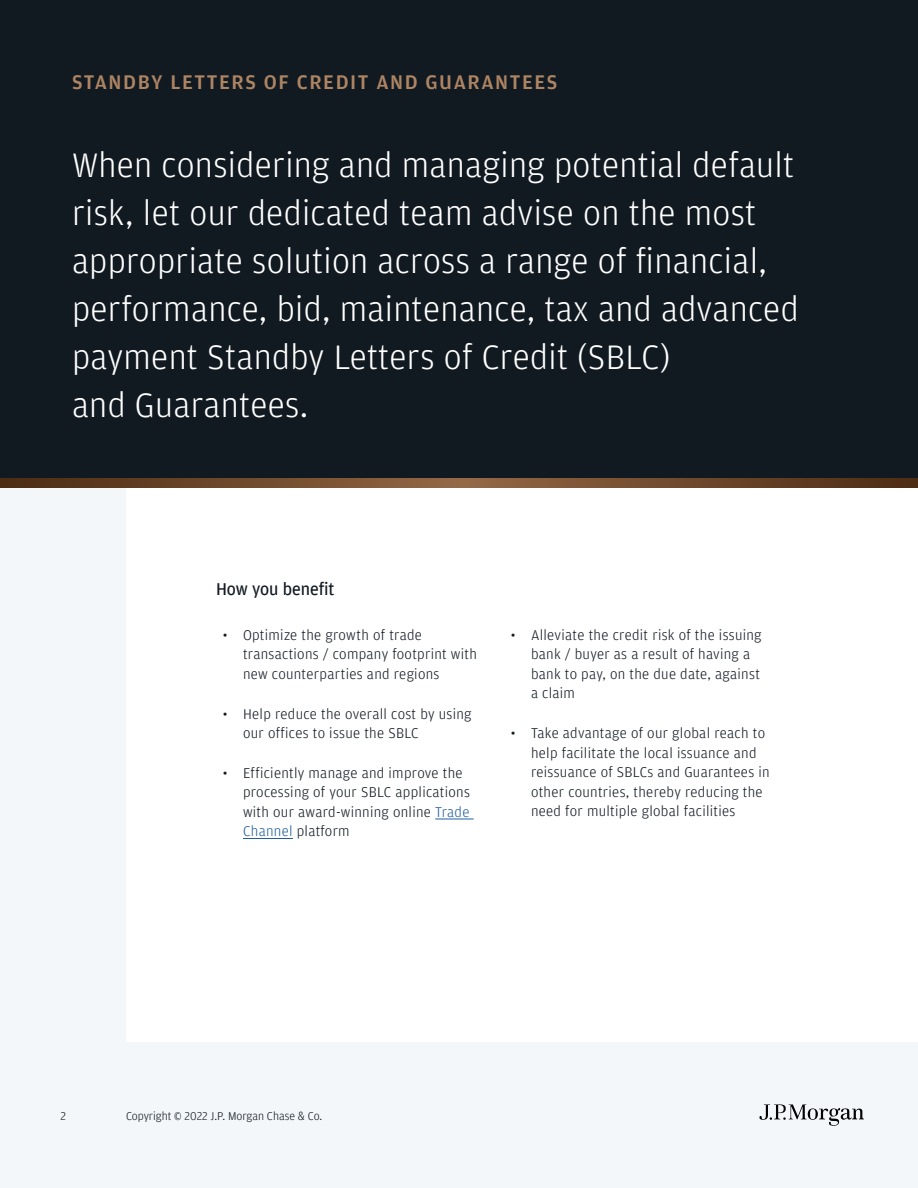
<style>
.page{position:relative;width:918px;height:1188px;background:#fff}
.page>*{position:absolute;margin:0;border:0;box-sizing:border-box;transform-origin:0 0}
.t1{font:300 36px/48px "Amplitude";letter-spacing:.01em;color:#fff}
.t2{font:500 21px "Amplitude";letter-spacing:.075em;color:#ae8563}
.t3{font:18px "Amplitude";color:#111921}
.t4{font:300 15px/19.5px "Amplitude";letter-spacing:.02em;color:#111921}
.t5{font:300 12px "Amplitude";color:#111921}
.s1{color:#215e9e}
</style>
<div class="page">
<div style="left:0;top:0;width:918px;height:488px;background:#111921"></div>
<div style="left:126px;top:1042px;width:792px;height:146px;background:#f4f7f9"></div>
<div style="left:0;top:488px;width:126px;height:700px;background:#f4f7f9"></div>
<hr style="left:435px;top:819px;width:39px;height:1px;background:#215e9e">
<hr style="left:243px;top:838px;width:50px;height:1px;background:#215e9e">
<svg style="left:759px;top:1104px;width:105px;height:22px"></svg>
<svg style="left:0;top:478px;width:918px;height:10px;background:#6e492c"></svg>
<h2 class="t2" style="left:72px;top:69px;width:487px">STANDBY LETTERS OF CREDIT AND GUARANTEES</h2>
<p class="t1" style="left:72px;top:140px;width:728px">When considering and managing potential default risk, let our dedicated team advise on the most appropriate solution across a range of financial, performance, bid, maintenance, tax and advanced payment Standby Letters of Credit (SBLC)<br>and Guarantees.</p>
<p class="t3" style="left:216px;top:579px;width:120px">How you benefit</p>
<p class="t4" style="left:243px;top:625px;width:235px;text-indent:-20px">• Optimize the growth of trade transactions / company footprint with new counterparties and regions</p>
<p class="t4" style="left:243px;top:704px;width:230px;text-indent:-20px">• Help reduce the overall cost by using our offices to issue the SBLC</p>
<p class="t4" style="left:243px;top:763px;width:229px;text-indent:-20px">• Efficiently manage and improve the processing of your SBLC applications with our award-winning online <span class="s1">Trade<br>Channel</span> platform</p>
<p class="t4" style="left:531px;top:625px;width:232px;text-indent:-20px">• Alleviate the credit risk of the issuing bank / buyer as a result of having a bank to pay, on the due date, against a claim</p>
<p class="t4" style="left:531px;top:723px;width:240px;text-indent:-20px">• Take advantage of our global reach to help facilitate the local issuance and reissuance of SBLCs and Guarantees in other countries, thereby reducing the need for multiple global facilities</p>
<p class="t5" style="left:60px;top:1109px;width:7px">2</p>
<p class="t5" style="left:126px;top:1109px;width:198px">Copyright © 2022 J.P. Morgan Chase &amp; Co.</p>
</div>
